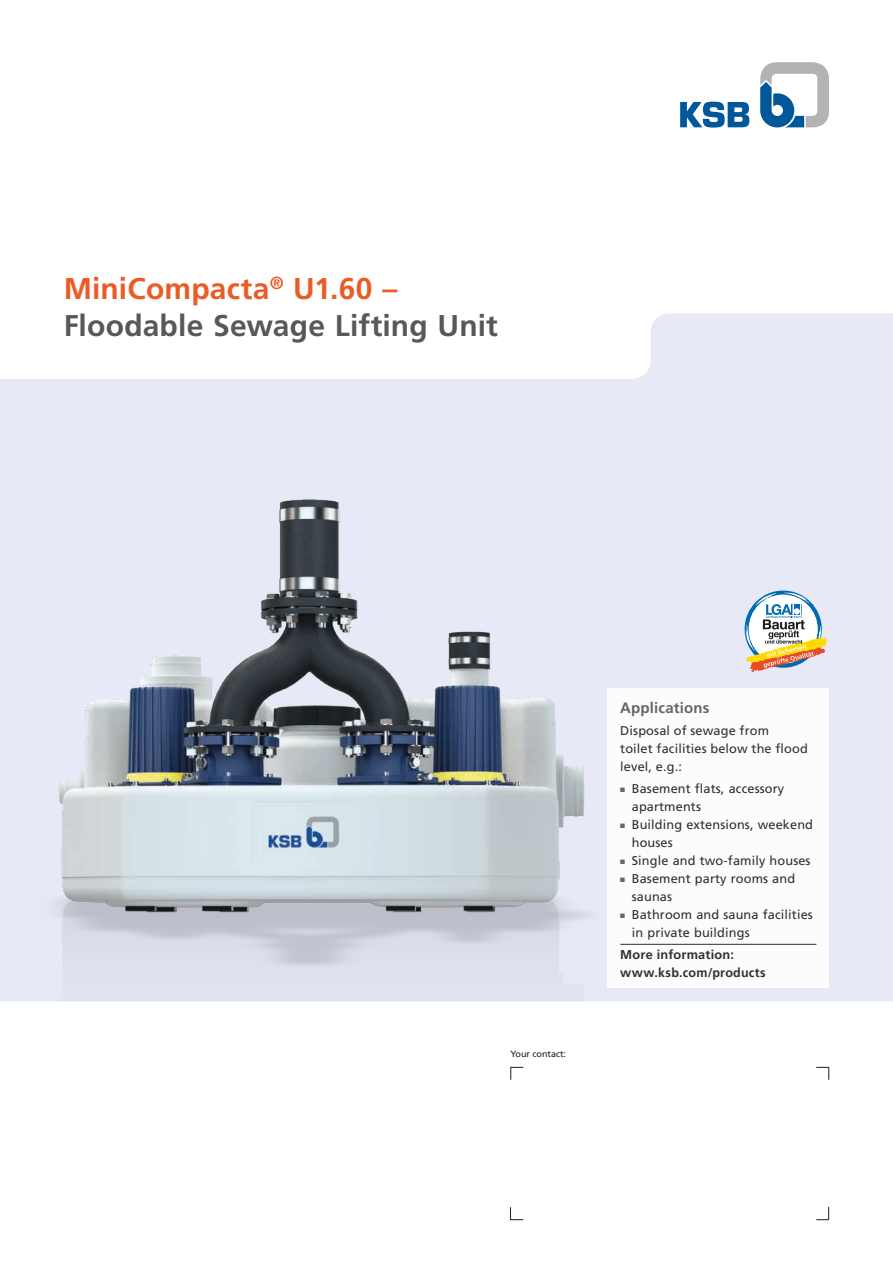
<style>
.page{position:relative;width:893px;height:1263px;background:#fff}
.page>*{position:absolute;margin:0;border:0;box-sizing:border-box;transform-origin:0 0}
.t1{font:700 30px/37.5px "Frutiger LT Pro";letter-spacing:.005em;color:#585857}
.t2{font:700 15px "Frutiger LT Pro";letter-spacing:.01em;color:#585857}
.t3{font:12.75px/18px "Frutiger LT Pro";letter-spacing:.01em;color:#1c1c1b}
.t4{font:700 12.75px/18px "Frutiger LT Pro";letter-spacing:.015em;color:#1c1c1b}
.t5{font:9px "Frutiger LT Pro";color:#1c1c1b}
.s1{color:#ea5c26}
.s2{color:#585857}
</style>
<div class="page">
<svg style="left:760px;top:62px;width:69px;height:65px"></svg>
<svg style="left:680px;top:102px;width:69px;height:26px"></svg>
<svg style="left:510px;top:1067px;width:13px;height:13px"></svg>
<svg style="left:816px;top:1067px;width:13px;height:13px"></svg>
<svg style="left:510px;top:1207px;width:13px;height:13px"></svg>
<svg style="left:816px;top:1207px;width:13px;height:13px"></svg>
<svg style="left:745px;top:590px;width:82px;height:82px"></svg>
<hr style="left:620px;top:944px;width:196px;height:1px;background:#1c1c1b">
<img style="left:40px;top:483px;width:603px;height:518px">
<h1 class="t1" style="left:64px;top:270px;width:435px"><span class="s1">MiniCompacta</span><sup>®</sup> <span class="s1">U1.60 –<br></span>Floodable Sewage Lifting Unit</h1>
<p class="t5" style="left:510px;top:1049px;width:57px">Your contact:</p>
<p class="t2" style="left:620px;top:699px;width:91px">Applications</p>
<p class="t3" style="left:620px;top:721px;width:189px">Disposal of sewage from<br>toilet facilities below the flood level, e.g.:</p>
<p class="t3" style="left:632px;top:780px;width:154px;text-indent:-11px"><span class="s2">■</span> Basement flats, accessory apartments</p>
<p class="t3" style="left:632px;top:816px;width:183px;text-indent:-11px"><span class="s2">■</span> Building extensions, weekend houses</p>
<p class="t3" style="left:620px;top:852px;width:192px"><span class="s2">■</span> Single and two-family houses</p>
<p class="t3" style="left:632px;top:870px;width:165px;text-indent:-11px"><span class="s2">■</span> Basement party rooms and saunas</p>
<p class="t3" style="left:632px;top:906px;width:183px;text-indent:-11px"><span class="s2">■</span> Bathroom and sauna facilities in private buildings</p>
<p class="t4" style="left:620px;top:946px;width:147px">More information: www.ksb.com/products</p>
</div>
